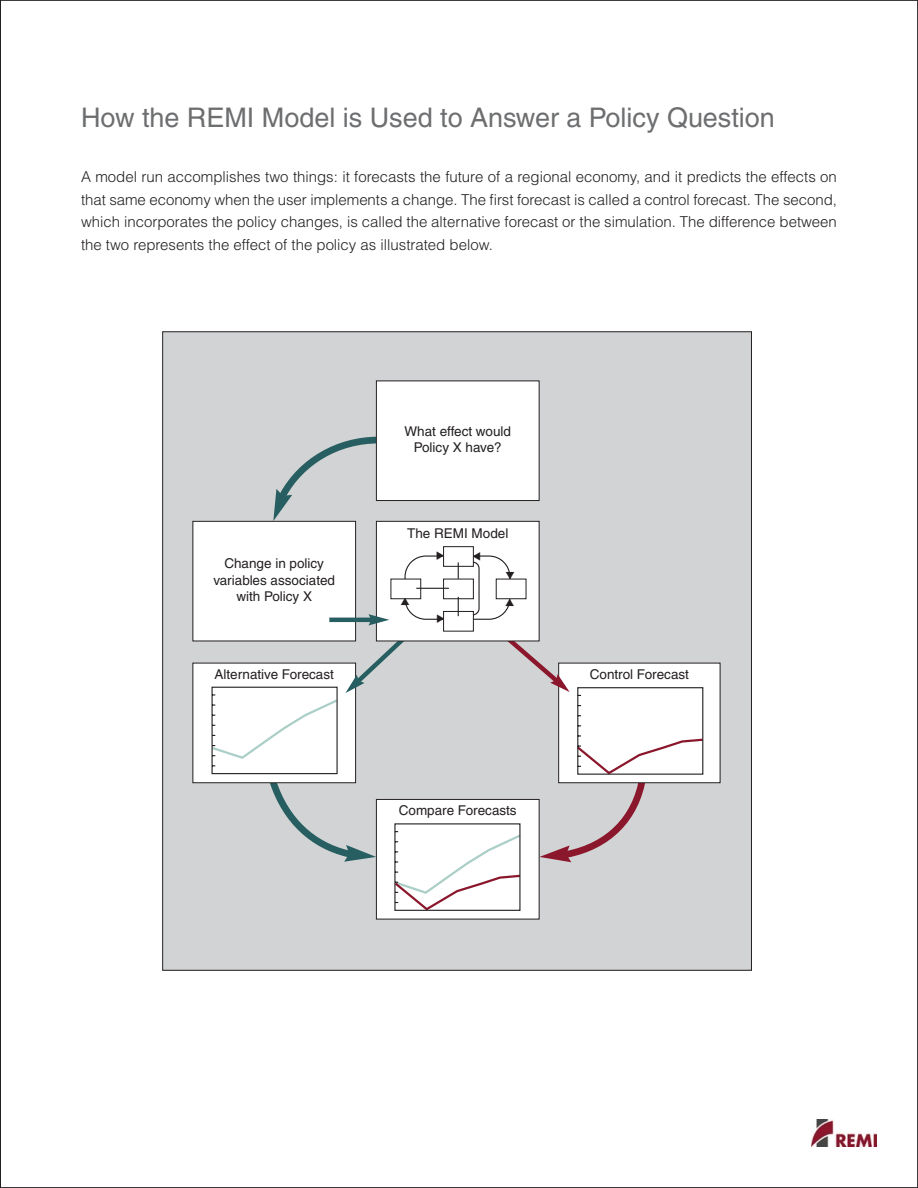
<style>
.page{position:relative;width:918px;height:1188px;background:#fff}
.page>*{position:absolute;margin:0;border:0;box-sizing:border-box;transform-origin:0 0}
.t1{font:27px "Helvetica";color:#6d6e70}
.t2{font:300 15px/22.5px "Helvetica";color:#231f20;text-align:justify}
.t3{font:13.5px/16.2px "Helvetica+FOZEPD";color:#231f20;text-align:center}
</style>
<div class="page">
<img style="left:811px;top:1119px;width:66px;height:27px">
<div style="left:163px;top:332px;width:588px;height:638px;background:#d1d3d4"></div>
<div style="left:376px;top:799px;width:163px;height:120px;background:#fff"></div>
<div style="left:193px;top:521px;width:163px;height:120px;background:#fff"></div>
<div style="left:193px;top:521px;width:163px;height:120px;border:1px solid #231f20"></div>
<svg style="left:273px;top:433px;width:112px;height:88px"></svg>
<div style="left:559px;top:663px;width:161px;height:120px;background:#fff"></div>
<div style="left:193px;top:663px;width:163px;height:120px;background:#fff"></div>
<div style="left:376px;top:381px;width:163px;height:120px;background:#fff"></div>
<div style="left:376px;top:381px;width:163px;height:120px;border:1px solid #231f20"></div>
<div style="left:376px;top:521px;width:163px;height:120px;background:#fff"></div>
<div style="left:376px;top:521px;width:163px;height:120px;border:1px solid #231f20"></div>
<div style="left:443px;top:546px;width:31px;height:21px;border:1px solid #231f20"></div>
<svg style="left:0;top:0;width:1px;height:1188px"></svg>
<svg style="left:210px;top:552px;width:495px;height:360px"></svg>
<h1 class="t1" style="left:81px;top:108px;width:695px">How the REMI Model is Used to Answer a Policy Question</h1>
<p class="t2" style="left:81px;top:167px;width:757px">A model run accomplishes two things: it forecasts the future of a regional economy, and it predicts the effects on that same economy when the user implements a change. The first forecast is called a control forecast. The second, which incorporates the policy changes, is called the alternative forecast or the simulation. The difference between the two represents the effect of the policy as illustrated below.</p>
<p class="t3" style="left:404px;top:424px;width:108px">What effect would<br>Policy X have?</p>
<p class="t3" style="left:213px;top:557px;width:123px">Change in policy variables associated with Policy X</p>
<p class="t3" style="left:407px;top:526px;width:103px">The REMI Model</p>
<p class="t3" style="left:215px;top:667px;width:121px">Alternative Forecast</p>
<p class="t3" style="left:590px;top:667px;width:101px">Control Forecast</p>
<p class="t3" style="left:399px;top:803px;width:119px">Compare Forecasts</p>
</div>
